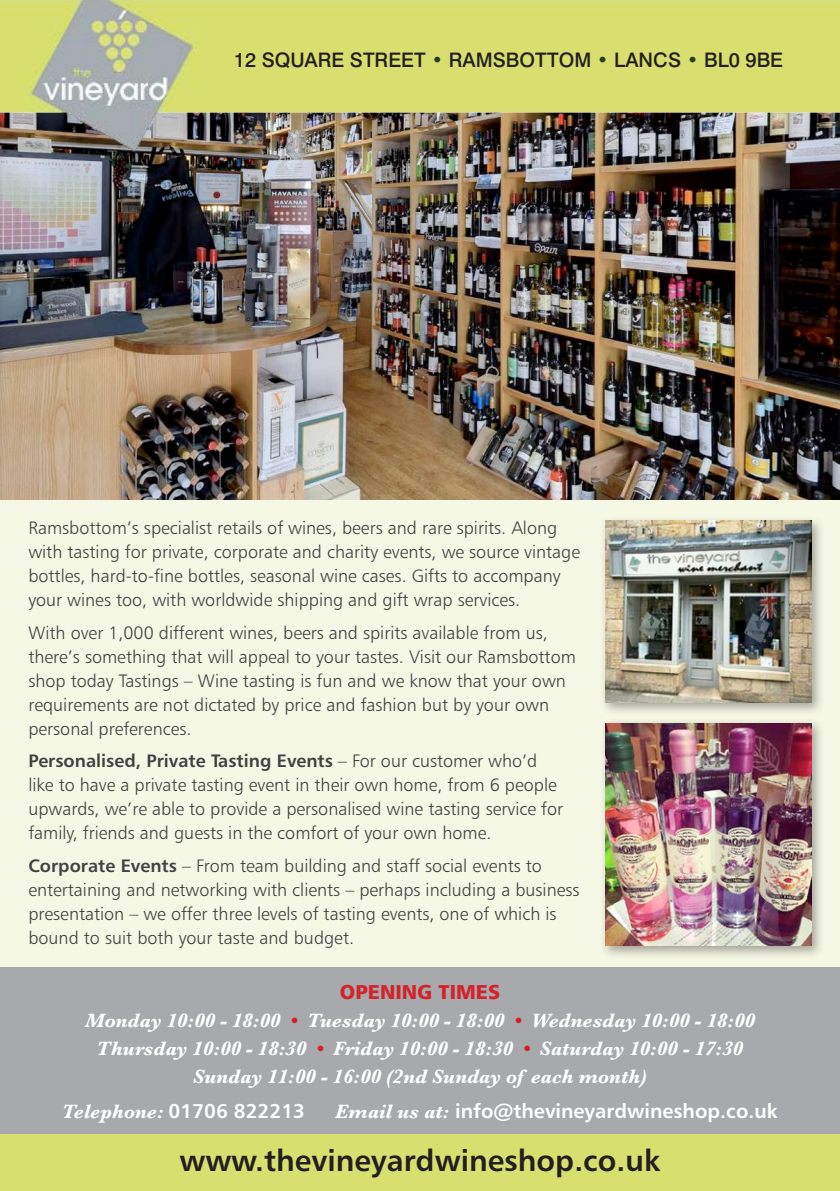
<style>
.page{position:relative;width:840px;height:1191px;background:#fff}
.page>*{position:absolute;margin:0;border:0;box-sizing:border-box;transform-origin:0 0}
.t1{font:30px "Humanist 777 BT Bold B";color:#231f20}
.t2{font:italic 700 20px/28px "Baskerville";color:#fff;text-align:center}
.t3{font:20px "Humanist 777 BT Bold B";color:#fff}
.t4{font:500 20px "Swiss 721 BT";color:#231f20}
.t5{font:20px "Humanist 777 BT Black B";color:#d2232a}
.t6{font:18px/24px "Humanist 777 BT Light B";color:#414142}
.t7{font:18px "Humanist 777 BT Bold B";color:#414142}
.s1{color:#26401c}
.s2{font-family:"Humanist 777 BT Light B"}
.s3{font-family:"Humanist 777 BT Bold B"}
.s4{color:#d2232a}
.s5{font-family:"Baskerville";font-weight:700;font-style:italic}
</style>
<div class="page">
<div style="left:0;top:499px;width:839px;height:468px;background:#f6f8e6"></div>
<div style="left:0;top:1134px;width:839px;height:57px;background:#d7e06e"></div>
<div style="left:0;top:967px;width:839px;height:167px;background:#a7a9ac"></div>
<img style="left:0;top:165px;width:839px;height:334px">
<img style="left:0;top:0;width:839px;height:165px">
<div style="left:599px;top:515px;width:226px;height:200px;background:#231f20;opacity:.4"></div>
<img style="left:604px;top:520px;width:207px;height:182px">
<div style="left:599px;top:717px;width:226px;height:242px;background:#231f20;opacity:.4"></div>
<img style="left:604px;top:723px;width:207px;height:223px">
<p class="t4" style="left:234px;top:48px;width:536px">12 SQUARE STREET <span class="s1">•</span> RAMSBOTTOM <span class="s1">•</span> LANCS <span class="s1">•</span> BL0 9BE</p>
<p class="t6" style="left:28px;top:516px;width:553px">Ramsbottom’s specialist retails of wines, beers and rare spirits. Along with tasting for private, corporate and charity events, we source vintage bottles, hard-to-fine bottles, seasonal wine cases. Gifts to accompany your wines too, with worldwide shipping and gift wrap services.</p>
<p class="t6" style="left:28px;top:620px;width:548px">With over 1,000 different wines, beers and spirits available from us, there’s something that will appeal to your tastes. Visit our Ramsbottom shop today Tastings – Wine tasting is fun and we know that your own requirements are not dictated by price and fashion but by your own personal preferences.</p>
<p class="t7" style="left:28px;top:750px;width:510px">Personalised, Private Tasting Events <span class="s2">– For our customer who’d</span></p>
<p class="t6" style="left:28px;top:773px;width:536px">like to have a private tasting event in their own home, from 6 people upwards, we’re able to provide a personalised wine tasting service for family, friends and guests in the comfort of your own home.</p>
<p class="t6" style="left:28px;top:853px;width:552px"><span class="s3">Corporate Events</span> – From team building and staff social events to entertaining and networking with clients – perhaps including a business presentation – we offer three levels of tasting events, one of which is bound to suit both your taste and budget.</p>
<p class="t5" style="left:340px;top:978px;width:162px">OPENING TIMES</p>
<p class="t2" style="left:85px;top:1006px;width:671px">Monday 10:00 - 18:00 <span class="s4">•</span> Tuesday 10:00 - 18:00 <span class="s4">•</span> Wednesday 10:00 - 18:00<br>Thursday 10:00 - 18:30 <span class="s4">•</span> Friday 10:00 - 18:30 <span class="s4">•</span> Saturday 10:00 - 17:30<br>Sunday 11:00 - 16:00 (2nd Sunday of each month)</p>
<p class="t3" style="left:62px;top:1098px;width:244px"><span class="s5">Telephone:</span> 01706 822213</p>
<p class="t3" style="left:335px;top:1098px;width:444px"><span class="s5">Email us at:</span> info@thevineyardwineshop.co.uk</p>
<h1 class="t1" style="left:179px;top:1141px;width:482px">www.thevineyardwineshop.co.uk</h1>
</div>
